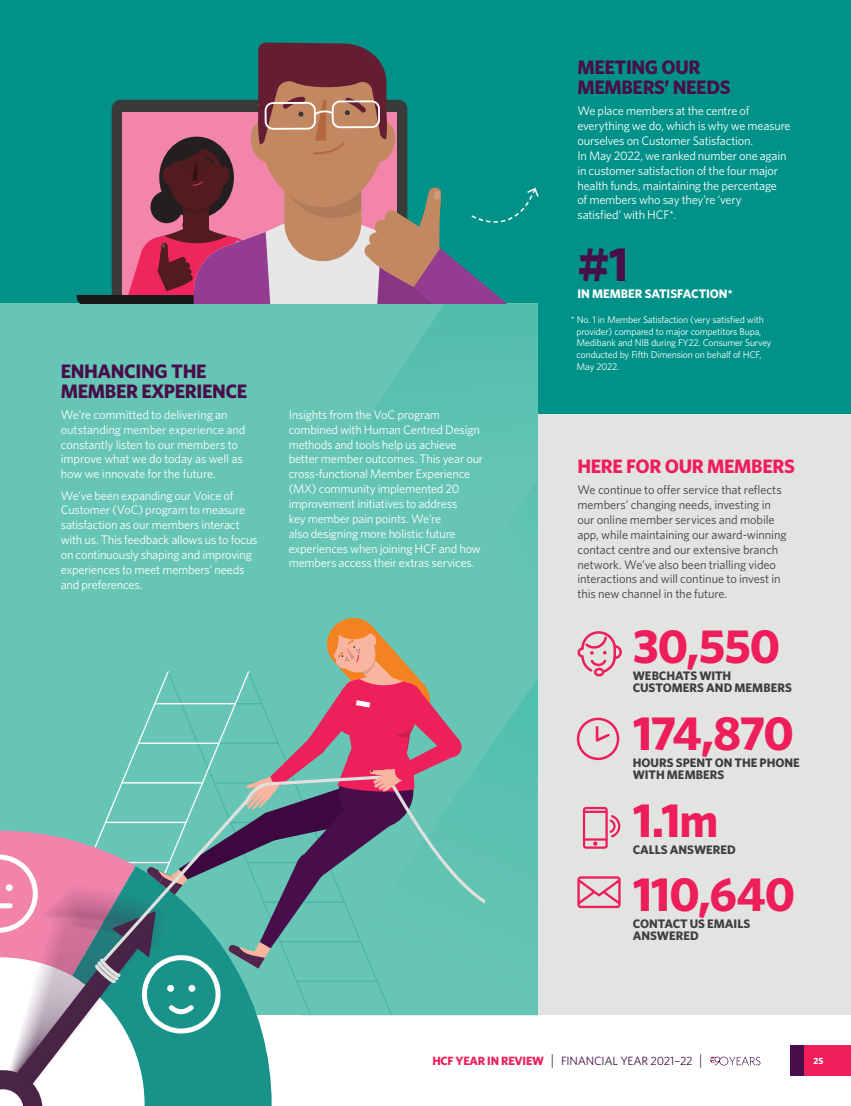
<style>
.page{position:relative;width:851px;height:1106px;background:#fff}
.page>*{position:absolute;margin:0;border:0;box-sizing:border-box;transform-origin:0 0}
.LARGE_STAT___NUMBER{font:700 48px "Whitney";letter-spacing:-.025em;color:#ee1e5b}
.LARGE_STAT___NUMBER-2{font:700 48px "Whitney";color:#480e4b}
.Sub_Heading_1_2020{font:700 19.5px/19.5px "Whitney";letter-spacing:-.02em;color:#480e4b}
.Sub_Heading_1_2020-2{font:700 19.5px "Whitney";letter-spacing:-.02em;color:#ee1e5b}
.Body_Copy_Reversed_2{font:12.3px/14.9px "Whitney";letter-spacing:-.015em;color:#fff}
.Body_Copy_90__Black{font:12.3px/14.9px "Whitney";letter-spacing:-.01em;color:#3e3e3f}
.STATS___DESCRIPTION{font:700 12.3px/12.3px "Whitney";color:#3e3e3f}
.STATS___DESCRIPTION-2{font:700 12.3px "Whitney";color:#fff}
.t1{font:12px "Whitney";letter-spacing:-.02em;color:#480e4b}
.Footer_2020{font:9.75px/11.7px "Whitney";letter-spacing:-.02em;color:#fff}
.t2{font:700 9px "Whitney";color:#fff}
.s1{font-weight:700;color:#ee1e5b}
.s2{font-size:15px}
</style>
<div class="page">
<div style="left:790px;top:1045px;width:60px;height:30px;background:#480e4b"></div>
<div style="left:804px;top:1045px;width:46px;height:30px;background:#ee1e5b"></div>
<svg style="left:710px;top:1056px;width:50px;height:9px"></svg>
<div style="left:0;top:388px;width:850px;height:627px;background:#e2e4e2"></div>
<div style="left:0;top:0;width:850px;height:413px;background:#009189"></div>
<div style="left:0;top:304px;width:537px;height:711px;background:#66c5b4"></div>
<svg style="left:374px;top:304px;width:163px;height:107px"></svg>
<svg style="left:470px;top:481px;width:67px;height:423px"></svg>
<svg style="left:462px;top:776px;width:22px;height:128px"></svg>
<svg style="left:0;top:618px;width:462px;height:488px"></svg>
<svg style="left:577px;top:631px;width:44px;height:45px"></svg>
<svg style="left:77px;top:42px;width:462px;height:262px"></svg>
<svg style="left:576px;top:717px;width:43px;height:43px"></svg>
<svg style="left:582px;top:807px;width:38px;height:41px"></svg>
<svg style="left:577px;top:876px;width:43px;height:32px"></svg>
<p class="Sub_Heading_1_2020" style="left:61px;top:361px;width:188px">ENHANCING THE<br>MEMBER EXPERIENCE</p>
<p class="Body_Copy_Reversed_2" style="left:61px;top:407px;width:186px">We’re committed to delivering an outstanding member experience and constantly listen to our members to improve what we do today as well as how we innovate for the future.</p>
<p class="Body_Copy_Reversed_2" style="left:61px;top:487px;width:198px">We’ve been expanding our Voice of Customer (VoC) program to measure satisfaction as our members interact with us. This feedback allows us to focus on continuously shaping and improving experiences to meet members’ needs and preferences.</p>
<p class="Body_Copy_Reversed_2" style="left:289px;top:407px;width:196px">Insights from the VoC program combined with Human Centred Design methods and tools help us achieve better member outcomes. This year our cross-functional Member Experience (MX) community implemented 20 improvement initiatives to address<br>key member pain points. We’re<br>also designing more holistic future experiences when joining HCF and how members access their extras services.</p>
<p class="Sub_Heading_1_2020" style="left:577px;top:57px;width:154px">MEETING OUR<br>MEMBERS’ NEEDS</p>
<p class="Body_Copy_Reversed_2" style="left:577px;top:103px;width:215px">We place members at the centre of everything we do, which is why we measure ourselves on Customer Satisfaction.<br>In May 2022, we ranked number one again in customer satisfaction of the four major health funds, maintaining the percentage<br>of members who say they’re ‘very<br>satisfied’ with HCF*.</p>
<p class="LARGE_STAT___NUMBER-2" style="left:577px;top:232px;width:52px">#1</p>
<p class="STATS___DESCRIPTION-2" style="left:577px;top:285px;width:157px">IN MEMBER SATISFACTION*</p>
<p class="Footer_2020" style="left:576px;top:313px;width:196px;text-indent:-6px">* No. 1 in Member Satisfaction (very satisfied with provider) compared to major competitors Bupa, Medibank and NIB during FY22. Consumer Survey conducted by Fifth Dimension on behalf of HCF, May 2022.</p>
<p class="Sub_Heading_1_2020-2" style="left:577px;top:453px;width:219px">HERE FOR OUR MEMBERS</p>
<p class="Body_Copy_90__Black" style="left:577px;top:482px;width:211px">We continue to offer service that reflects members’ changing needs, investing in our online member services and mobile app, while maintaining our award-winning contact centre and our extensive branch network. We’ve also been trialling video interactions and will continue to invest in this new channel in the future.</p>
<p class="LARGE_STAT___NUMBER" style="left:632px;top:614px;width:149px">30,550</p>
<p class="STATS___DESCRIPTION" style="left:632px;top:669px;width:161px">WEBCHATS WITH<br>CUSTOMERS AND MEMBERS</p>
<p class="LARGE_STAT___NUMBER" style="left:632px;top:701px;width:163px">174,870</p>
<p class="STATS___DESCRIPTION" style="left:632px;top:756px;width:169px">HOURS SPENT ON THE PHONE<br>WITH MEMBERS</p>
<p class="LARGE_STAT___NUMBER" style="left:632px;top:788px;width:87px">1.1m</p>
<p class="STATS___DESCRIPTION" style="left:632px;top:842px;width:105px">CALLS ANSWERED</p>
<p class="LARGE_STAT___NUMBER" style="left:632px;top:862px;width:164px">110,640</p>
<p class="STATS___DESCRIPTION" style="left:632px;top:917px;width:119px">CONTACT US EMAILS<br>ANSWERED</p>
<p class="t1" style="left:432px;top:1052px;width:271px"><span class="s1">HCF YEAR IN REVIEW</span> <span class="s2">|</span> FINANCIAL YEAR 2021-22 <span class="s2">|</span></p>
<p class="t2" style="left:813px;top:1055px;width:11px">25</p>
</div>
